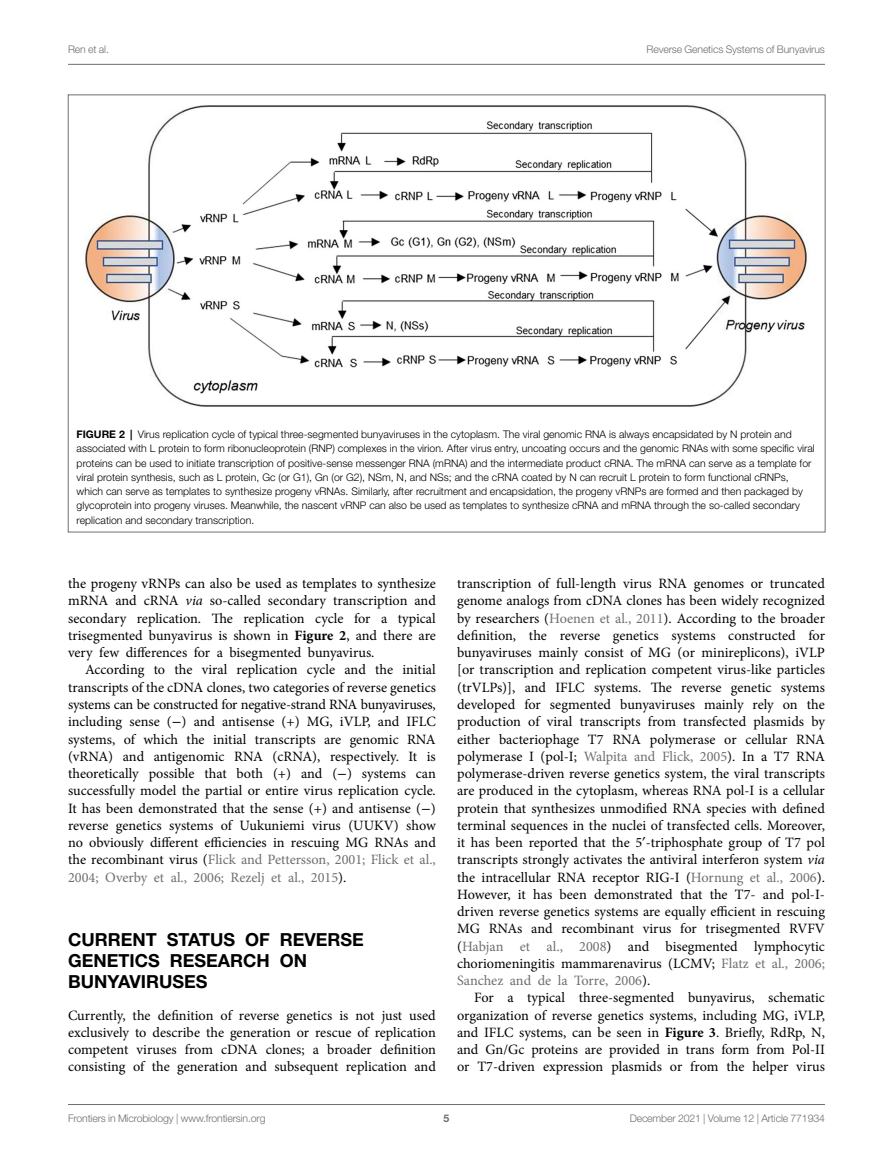
<style>
.page{position:relative;width:893px;height:1170px;background:#fff}
.page>*{position:absolute;margin:0;border:0;box-sizing:border-box;transform-origin:0 0}
.HEAD_1{font:700 18px/21px "Helvetica Neue LT Std";color:#000}
.TEXT_FLUSH{font:14.25px/17.2px "Minion Pro";color:#000;text-align:justify}
.TEXT{font:14.25px/17.2px "Minion Pro";color:#000;text-align:justify}
.FIG_LEG{font:300 10.5px/14.2px "Helvetica Neue LT Std";color:#000}
.t1{font:300 10.5px "Helvetica Neue LT Std";letter-spacing:-.015em;color:#6d6e71}
.t2{font:700 10.5px "Helvetica Neue LT Std";color:#6d6e71}
.s1{font-weight:700}
.s2{font-style:italic}
.s3{font-family:"STIX General"}
.s4{color:#6d6e71}
.s5{font-family:"Gentium Plus"}
</style>
<div class="page">
<hr style="left:68px;top:64px;width:757px;height:1px;background:#6d6e71">
<hr style="left:68px;top:1104px;width:757px;height:1px;background:#6d6e71">
<img style="left:85px;top:105px;width:723px;height:302px">
<p class="t1" style="left:68px;top:42px;width:42px">Ren et al.</p>
<p class="t1" style="left:647px;top:42px;width:180px">Reverse Genetics Systems of Bunyavirus</p>
<p class="FIG_LEG" style="left:77px;top:427px;width:740px"><span class="s1">FIGURE 2 |</span> Virus replication cycle of typical three-segmented bunyaviruses in the cytoplasm. The viral genomic RNA is always encapsidated by N protein and associated with L protein to form ribonucleoprotein (RNP) complexes in the virion. After virus entry, uncoating occurs and the genomic RNAs with some specific viral proteins can be used to initiate transcription of positive-sense messenger RNA (mRNA) and the intermediate product cRNA. The mRNA can serve as a template for viral protein synthesis, such as L protein, Gc (or G1), Gn (or G2), NSm, N, and NSs; and the cRNA coated by N can recruit L protein to form functional cRNPs, which can serve as templates to synthesize progeny vRNAs. Similarly, after recruitment and encapsidation, the progeny vRNPs are formed and then packaged by glycoprotein into progeny viruses. Meanwhile, the nascent vRNP can also be used as templates to synthesize cRNA and mRNA through the so-called secondary replication and secondary transcription.</p>
<p class="TEXT_FLUSH" style="left:68px;top:575px;width:369px">the progeny vRNPs can also be used as templates to synthesize mRNA and cRNA <span class="s2">via</span> so-called secondary transcription and secondary replication. The replication cycle for a typical trisegmented bunyavirus is shown in <span class="s1">Figure 2</span>, and there are very few differences for a bisegmented bunyavirus.</p>
<p class="TEXT" style="left:68px;top:661px;width:369px;text-indent:17px">According to the viral replication cycle and the initial transcripts of the cDNA clones, two categories of reverse genetics systems can be constructed for negative-strand RNA bunyaviruses, including sense (<span class="s3">−</span>) and antisense (+) MG, iVLP, and IFLC systems, of which the initial transcripts are genomic RNA (vRNA) and antigenomic RNA (cRNA), respectively. It is theoretically possible that both (+) and (<span class="s3">−</span>) systems can successfully model the partial or entire virus replication cycle.<br>It has been demonstrated that the sense (+) and antisense (<span class="s3">−</span>) reverse genetics systems of Uukuniemi virus (UUKV) show no obviously different efficiencies in rescuing MG RNAs and the recombinant virus (<span class="s4">Flick and Pettersson, 2001; Flick et al., 2004; Overby et al., 2006; Rezelj et al., 2015</span>).</p>
<p class="HEAD_1" style="left:68px;top:928px;width:297px">CURRENT STATUS OF REVERSE<br>GENETICS RESEARCH ON<br>BUNYAVIRUSES</p>
<p class="TEXT_FLUSH" style="left:68px;top:1006px;width:369px">Currently, the definition of reverse genetics is not just used exclusively to describe the generation or rescue of replication competent viruses from cDNA clones; a broader definition consisting of the generation and subsequent replication and</p>
<p class="TEXT_FLUSH" style="left:457px;top:575px;width:369px">transcription of full-length virus RNA genomes or truncated genome analogs from cDNA clones has been widely recognized by researchers (<span class="s4">Hoenen et al., 2011</span>). According to the broader definition, the reverse genetics systems constructed for bunyaviruses mainly consist of MG (or minireplicons), iVLP [or transcription and replication competent virus-like particles (trVLPs)], and IFLC systems. The reverse genetic systems developed for segmented bunyaviruses mainly rely on the production of viral transcripts from transfected plasmids by either bacteriophage T7 RNA polymerase or cellular RNA polymerase I (pol-I; <span class="s4">Walpita and Flick, 2005</span>). In a T7 RNA polymerase-driven reverse genetics system, the viral transcripts are produced in the cytoplasm, whereas RNA pol-I is a cellular protein that synthesizes unmodified RNA species with defined terminal sequences in the nuclei of transfected cells. Moreover, it has been reported that the 5<span class="s5">′</span>-triphosphate group of T7 pol transcripts strongly activates the antiviral interferon system <span class="s2">via </span>the intracellular RNA receptor RIG-I (<span class="s4">Hornung et al., 2006</span>).<br>However, it has been demonstrated that the T7- and pol-I&shy;driven reverse genetics systems are equally efficient in rescuing MG RNAs and recombinant virus for trisegmented RVFV (<span class="s4">Habjan et al., 2008</span>) and bisegmented lymphocytic choriomeningitis mammarenavirus (LCMV; <span class="s4">Flatz et al., 2006; Sanchez and de la Torre, 2006</span>).</p>
<p class="TEXT" style="left:457px;top:989px;width:369px;text-indent:17px">For a typical three-segmented bunyavirus, schematic organization of reverse genetics systems, including MG, iVLP, and IFLC systems, can be seen in <span class="s1">Figure 3</span>. Briefly, RdRp, N, and Gn/Gc proteins are provided in trans form from Pol-II or T7-driven expression plasmids or from the helper virus</p>
<p class="t1" style="left:68px;top:1111px;width:199px">Frontiers in Microbiology | www.frontiersin.org</p>
<p class="t2" style="left:444px;top:1111px;width:7px">5</p>
<p class="t1" style="left:630px;top:1111px;width:197px">December 2021 | Volume 12 | Article 771934</p>
</div>
